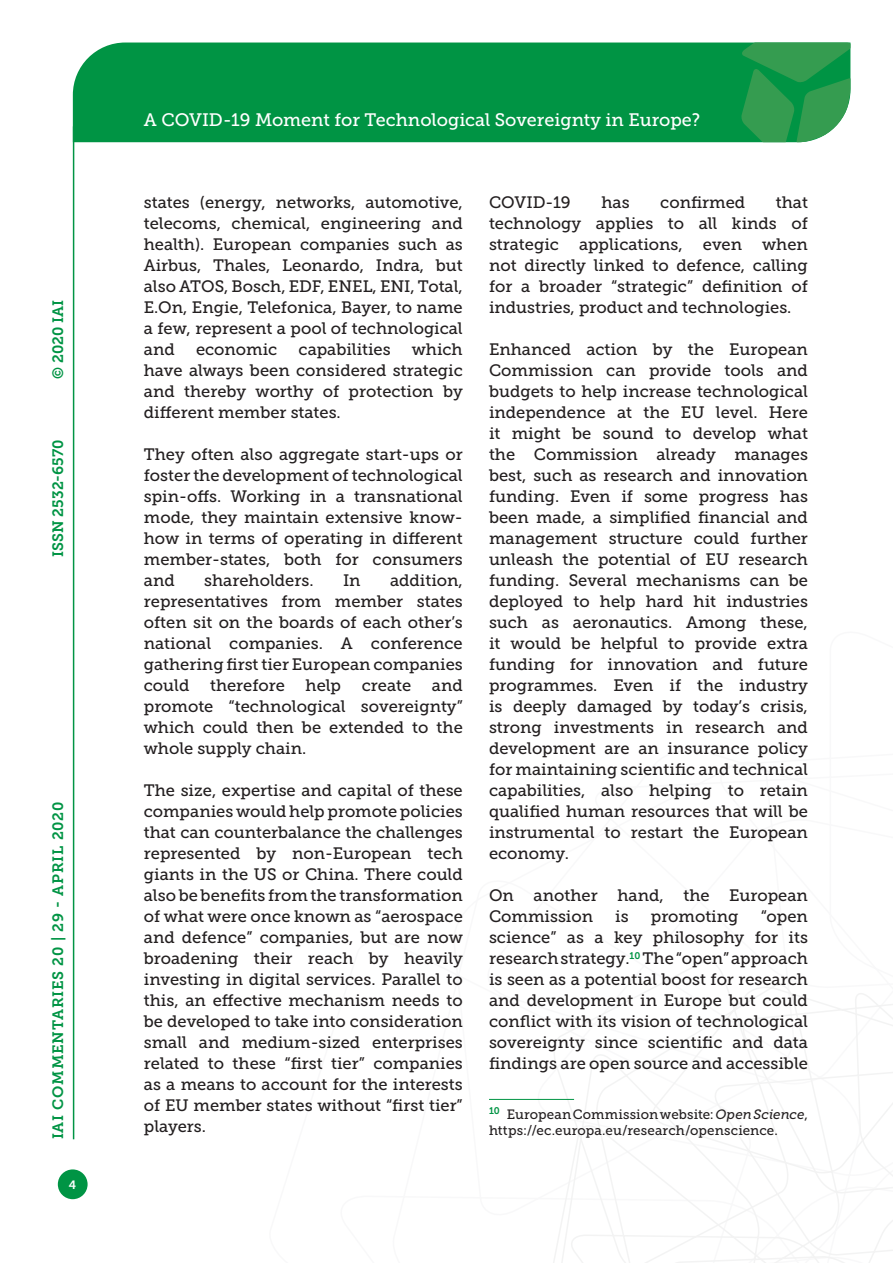
<style>
.page{position:relative;width:893px;height:1263px;background:#fff}
.page>*{position:absolute;margin:0;border:0;box-sizing:border-box;transform-origin:0 0}
.t1{font:18px "Museo Slab 500";color:#fff}
.Testo{font:16.5px/21px "Museo Slab 500";color:#231f20;text-align:justify}
.t2{font:15px "Museo Slab 700";letter-spacing:.05em;color:#009444}
.t3{font:15px "Museo Slab 700";color:#009444}
.Nota{font:13.5px/16.2px "Museo Slab 500";letter-spacing:.01em;color:#231f20}
.t4{font:12px "Museo Slab 700";color:#fff}
.s1{font-style:italic}
</style>
<div class="page">
<svg style="left:531px;top:960px;width:362px;height:303px"></svg>
<div style="left:73px;top:43px;width:668px;height:99px;background:#009444"></div>
<svg style="left:741px;top:43px;width:109px;height:99px"></svg>
<div style="left:58px;top:1169px;width:30px;height:30px;background:#009444;border-radius:50%"></div>
<hr style="left:73px;top:126px;width:1px;height:1013px;background:#009444">
<hr style="left:489px;top:1099px;width:85px;height:1px;background:#009444">
<p class="t2" style="left:50px;top:379px;width:80px;rotate:-90deg">© 2020 IAI</p>
<p class="t3" style="left:50px;top:557px;width:119px;rotate:-90deg">ISSN 2532-6570</p>
<p class="t2" style="left:50px;top:1139px;width:339px;rotate:-90deg">IAI COMMENTARIES 20 | 29 - APRIL 2020</p>
<p class="t4" style="left:69px;top:1178px;width:9px">4</p>
<p class="t1" style="left:144px;top:110px;width:558px">A COVID-19 Moment for Technological Sovereignty in Europe?</p>
<p class="Testo" style="left:144px;top:192px;width:320px">states (energy, networks, automotive, telecoms, chemical, engineering and health). European companies such as Airbus, Thales, Leonardo, Indra, but also ATOS, Bosch, EDF, ENEL, ENI, Total, E.On, Engie, Telefonica, Bayer, to name a few, represent a pool of technological and</p>
<p class="Testo" style="left:144px;top:339px;width:320px;text-indent:268px">which have always been considered strategic and thereby worthy of protection by different member states.</p>
<p class="Testo" style="left:144px;top:444px;width:320px">They often also aggregate start-ups or foster the development of technological spin-offs. Working in a transnational mode, they maintain extensive know&shy;how in terms of operating in different member-states, both for consumers and</p>
<p class="Testo" style="left:196px;top:339px;width:83px">economic</p>
<p class="Testo" style="left:299px;top:339px;width:94px">capabilities</p>
<p class="Testo" style="left:144px;top:570px;width:320px;text-indent:246px">addition, representatives from member states often sit on the boards of each other’s national companies. A conference gathering first tier European companies could</p>
<p class="Testo" style="left:204px;top:570px;width:111px">shareholders.</p>
<p class="Testo" style="left:343px;top:570px;width:19px">In</p>
<p class="Testo" style="left:210px;top:675px;width:76px">therefore</p>
<p class="Testo" style="left:306px;top:675px;width:37px">help</p>
<p class="Testo" style="left:362px;top:675px;width:51px">create</p>
<p class="Testo" style="left:144px;top:675px;width:320px;text-indent:288px">and promote “technological sovereignty” which could then be extended to the whole supply chain.</p>
<p class="Testo" style="left:144px;top:780px;width:320px">The size, expertise and capital of these companies would help promote policies that can counterbalance the challenges represented by non-European tech giants in the US or China. There could also be benefits from the transformation of what were once known as “aerospace and defence” companies, but are now broadening their reach by heavily investing in digital services. Parallel to this, an effective mechanism needs to be developed to take into consideration small and medium-sized enterprises related to these “first tier” companies as a means to account for the interests of EU member states without “first tier” players.</p>
<p class="Testo" style="left:489px;top:192px;width:83px">COVID-19</p>
<p class="Testo" style="left:601px;top:192px;width:30px">has</p>
<p class="Testo" style="left:660px;top:192px;width:86px">confirmed</p>
<p class="Testo" style="left:489px;top:192px;width:320px;text-indent:287px">that technology applies to all kinds of strategic applications, even when not directly linked to defence, calling for a broader “strategic” definition of industries, product and technologies.</p>
<p class="Testo" style="left:489px;top:339px;width:320px">Enhanced action by the European Commission can provide tools and budgets to help increase technological independence at the EU level. Here it might be sound to develop what the Commission already manages best, such as research and innovation funding. Even if some progress has been made, a simplified financial and management structure could further unleash the potential of EU research funding. Several mechanisms can be deployed to help hard hit industries such as aeronautics. Among these, it would be helpful to provide extra funding for innovation and future programmes. Even if the industry is deeply damaged by today’s crisis, strong investments in research and development are an insurance policy for maintaining scientific and technical capabilities, also helping to retain qualified human resources that will be instrumental to restart the European economy.</p>
<p class="Testo" style="left:489px;top:885px;width:320px">On another hand, the European<br>Commission</p>
<p class="Testo" style="left:489px;top:906px;width:320px;text-indent:272px">“open science” as a key philosophy for its research strategy.<sup>10</sup> The “open” approach is seen as a potential boost for research and development in Europe but could conflict with its vision of technological sovereignty since scientific and data findings are open source and accessible</p>
<p class="Nota" style="left:489px;top:1106px;width:320px"><sup>10</sup> European Commission website: <span class="s1">Open Science</span>, https://ec.europa.eu/research/openscience.</p>
<p class="Testo" style="left:615px;top:906px;width:15px">is</p>
<p class="Testo" style="left:651px;top:906px;width:89px">promoting</p>
</div>
